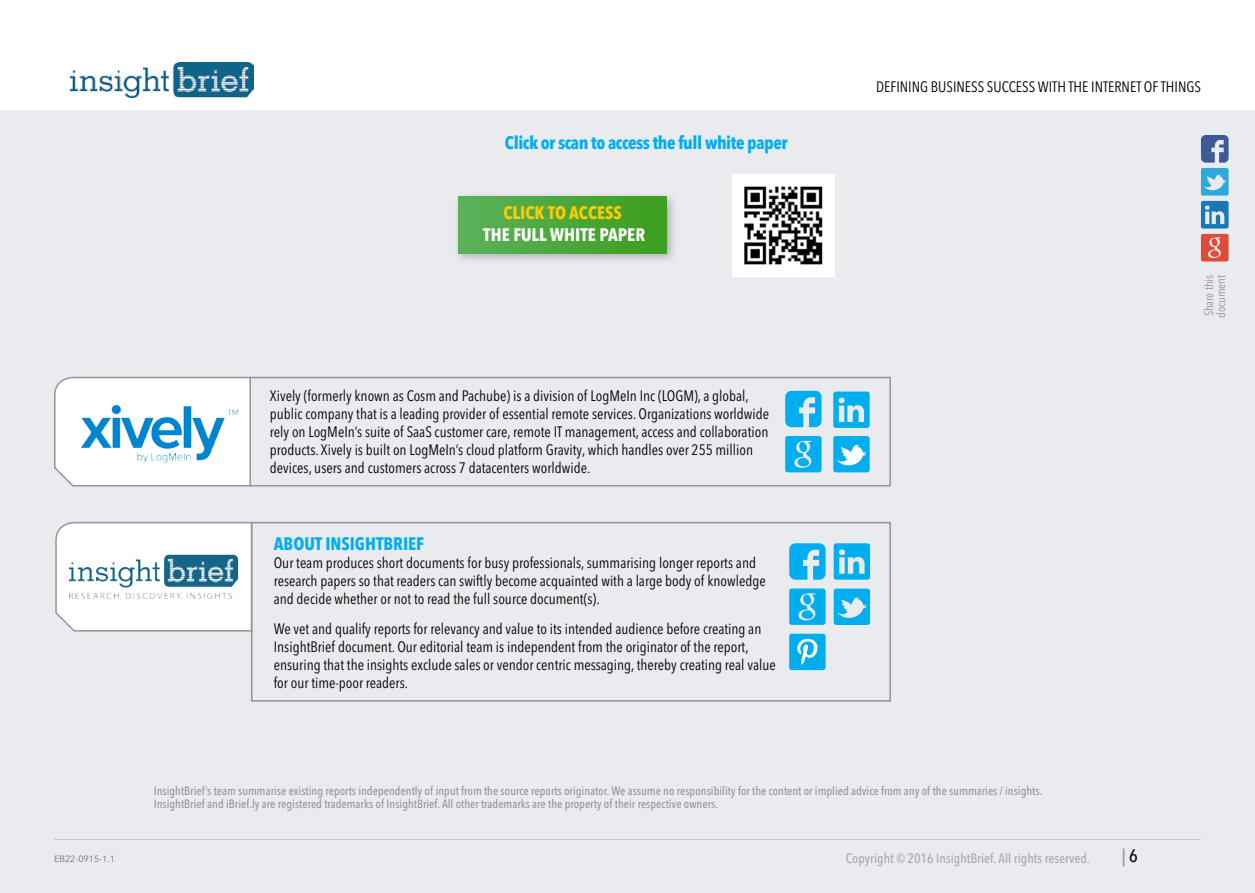
<style>
.page{position:relative;width:1255px;height:893px;background:#fff}
.page>*{position:absolute;margin:0;border:0;box-sizing:border-box;transform-origin:0 0}
.t1{font:700 condensed 18px "Avenir Next LT Pro";letter-spacing:-.025em;color:#00aeef}
.t2{font:700 condensed 18px "Avenir Next LT Pro";color:#00aeef}
.t3{font:700 condensed 18px "Avenir Next LT Pro";color:#fff}
.t4{font:700 condensed 18px "Avenir Next LT Pro";color:#ffcb05}
.t5{font:500 condensed 18px "Avenir Next LT Pro";color:#939598}
.t6{font:condensed 15px/18px "Avenir Next LT Pro";color:#000}
.t7{font:500 condensed 13.5px "Avenir Next LT Pro";color:#a7a9ac}
.t8{font:500 condensed 12px/13.5px "Avenir Next LT Pro";color:#939598}
.t9{font:condensed 12px/12px "Avenir Next LT Pro";color:#939598}
.t10{font:9px "Avenir Next LT Pro";color:#6d6e71}
.s1{color:#0a0a0b}
</style>
<div class="page">
<div style="left:0;top:111px;width:1254px;height:782px;background:#e9ebef"></div>
<hr style="left:54px;top:839px;width:1146px;height:1px;background:#c7c8ca">
<svg style="left:1201px;top:135px;width:27px;height:126px"></svg>
<img style="left:70px;top:63px;width:184px;height:35px">
<div style="left:249px;top:377px;width:641px;height:109px;border:2px solid #939598"></div>
<div style="left:251px;top:522px;width:639px;height:180px;border:2px solid #939598"></div>
<svg style="left:833px;top:589px;width:37px;height:36px"></svg>
<div style="left:833px;top:436px;width:36px;height:36px;background:#00aeef;border-radius:3px"></div>
<svg style="left:836px;top:445px;width:30px;height:21px"></svg>
<svg style="left:833px;top:543px;width:37px;height:37px"></svg>
<svg style="left:833px;top:392px;width:36px;height:36px"></svg>
<svg style="left:789px;top:588px;width:36px;height:37px"></svg>
<svg style="left:785px;top:436px;width:36px;height:36px"></svg>
<svg style="left:789px;top:543px;width:36px;height:37px"></svg>
<svg style="left:785px;top:391px;width:36px;height:36px"></svg>
<div style="left:789px;top:634px;width:36px;height:36px;background:#00aeef;border-radius:3px"></div>
<svg style="left:797px;top:639px;width:20px;height:26px"></svg>
<svg style="left:54px;top:376px;width:198px;height:111px"></svg>
<div style="left:452px;top:191px;width:226px;height:74px;background:#000;opacity:.25"></div>
<div style="left:458px;top:197px;width:209px;height:57px;background:linear-gradient(to right,#5bb15b,#3b9e1d)"></div>
<img style="left:732px;top:174px;width:102px;height:102px">
<svg style="left:55px;top:521px;width:198px;height:111px"></svg>
<p class="t10" style="left:54px;top:853px;width:62px">EB22-0915-1.1</p>
<p class="t1" style="left:505px;top:131px;width:284px">Click or scan to access the full white paper</p>
<p class="t4" style="left:503px;top:202px;width:120px">CLICK TO ACCESS</p>
<p class="t3" style="left:483px;top:223px;width:163px">THE FULL WHITE PAPER</p>
<p class="t6" style="left:270px;top:387px;width:500px">Xively (formerly known as Cosm and Pachube) is a division of LogMeIn Inc (LOGM), a global, public company that is a leading provider of essential remote services. Organizations worldwide rely on LogMeIn’s suite of SaaS customer care, remote IT management, access and collaboration products. Xively is built on LogMeIn’s cloud platform Gravity, which handles over 255 million devices, users and customers across 7 datacenters worldwide.</p>
<p class="t2" style="left:274px;top:532px;width:152px">ABOUT INSIGHTBRIEF</p>
<p class="t6" style="left:274px;top:553px;width:493px">Our team produces short documents for busy professionals, summarising longer reports and research papers so that readers can swiftly become acquainted with a large body of knowledge and decide whether or not to read the full source document(s).</p>
<p class="t6" style="left:274px;top:619px;width:503px">We vet and qualify reports for relevancy and value to its intended audience before creating an InsightBrief document. Our editorial team is independent from the originator of the report, ensuring that the insights exclude sales or vendor centric messaging, thereby creating real value for our time-poor readers.</p>
<p class="t6" style="left:876px;top:78px;width:326px">DEFINING BUSINESS SUCCESS WITH THE INTERNET OF THINGS</p>
<p class="t9" style="left:1202px;top:318px;width:44px;rotate:-90deg">Share this document</p>
<p class="t8" style="left:154px;top:783px;width:890px">InsightBrief’s team summarise existing reports independently of input from the source reports originator. We assume no responsibility for the content or implied advice from any of the summaries / insights.<br>InsightBrief and iBrief.ly are registered trademarks of InsightBrief. All other trademarks are the property of their respective owners.</p>
<p class="t7" style="left:845px;top:851px;width:245px">Copyright © 2016 InsightBrief. All rights reserved.</p>
<p class="t5" style="left:1121px;top:845px;width:18px">| <span class="s1">6</span></p>
</div>
